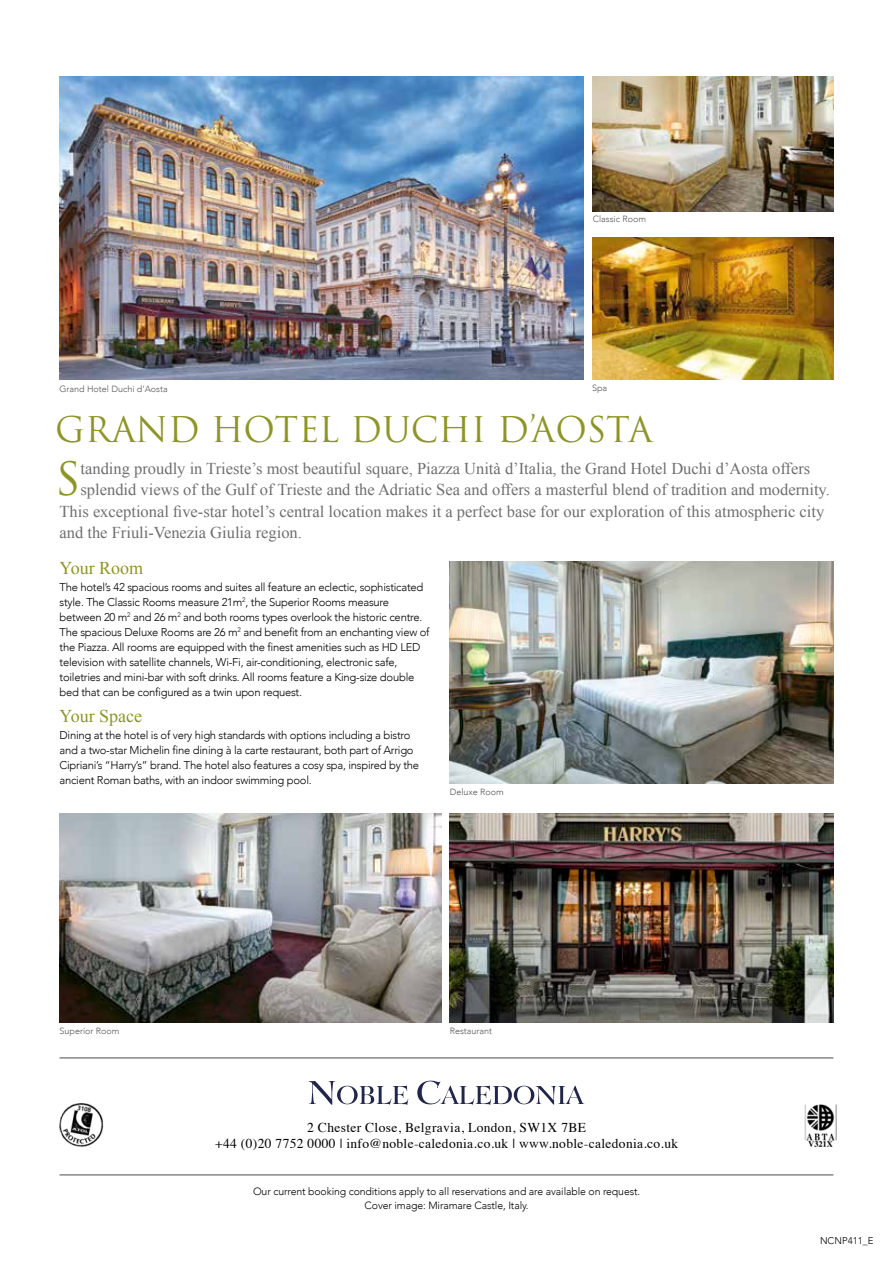
<style>
.page{position:relative;width:893px;height:1263px;background:#fff}
.page>*{position:absolute;margin:0;border:0;box-sizing:border-box;transform-origin:0 0}
.t1{font:44.7px "Trajan Pro 3";color:#8e9527}
.t2{font:34.5px "Trajan Pro 3";color:#8e9527}
.t3{font:18px "Times New Roman";color:#8e9527}
.t4{font:16.5px "Times New Roman";color:#706f6f}
.t5{font:13.5px/16.2px "Times";letter-spacing:.025em;color:#000;text-align:center}
.t6{font:300 11.25px/15px "Avenir";letter-spacing:-.02em;color:#000}
.t7{font:300 10.5px/13.5px "Avenir";letter-spacing:-.01em;color:#000;text-align:center}
.t8{font:300 9.75px "Avenir";color:#000}
.t9{font:300 9px "Avenir";color:#575756}
</style>
<div class="page">
<hr style="left:60px;top:1057px;width:773px;height:2px;background:#878787">
<hr style="left:60px;top:1174px;width:773px;height:1px;background:#878787">
<svg style="left:309px;top:1081px;width:99px;height:24px"></svg>
<svg style="left:417px;top:1081px;width:167px;height:24px"></svg>
<img style="left:59px;top:1103px;width:45px;height:44px">
<img style="left:804px;top:1104px;width:32px;height:44px">
<img style="left:450px;top:814px;width:383px;height:209px">
<img style="left:60px;top:814px;width:381px;height:209px">
<img style="left:592px;top:77px;width:241px;height:135px">
<img style="left:60px;top:77px;width:524px;height:303px">
<img style="left:592px;top:238px;width:241px;height:142px">
<img style="left:450px;top:561px;width:383px;height:222px">
<p class="t9" style="left:593px;top:213px;width:55px">Classic Room</p>
<p class="t9" style="left:60px;top:383px;width:110px">Grand Hotel Duchi d’Aosta</p>
<p class="t9" style="left:592px;top:382px;width:17px">Spa</p>
<h2 class="t2" style="left:55px;top:405px;width:599px">GRAND HOTEL DUCHI D’AOSTA</h2>
<h1 class="t1" style="left:55px;top:449px;width:27px">S</h1>
<h3 class="t4" style="left:81px;top:458px;width:731px">tanding proudly in Trieste’s most beautiful square, Piazza Unità d’Italia, the Grand Hotel Duchi d’Aosta offers</h3>
<h3 class="t4" style="left:81px;top:479px;width:751px">splendid views of the Gulf of Trieste and the Adriatic Sea and offers a masterful blend of tradition and modernity.</h3>
<h3 class="t4" style="left:60px;top:500px;width:766px">This exceptional five-star hotel’s central location makes it a perfect base for our exploration of this atmospheric city</h3>
<h3 class="t4" style="left:60px;top:521px;width:244px">and the Friuli-Venezia Giulia region.</h3>
<h3 class="t3" style="left:60px;top:556px;width:85px">Your Room</h3>
<p class="t6" style="left:60px;top:580px;width:371px">The hotel’s 42 spacious rooms and suites all feature an eclectic, sophisticated style. The Classic Rooms measure 21m<sup>2</sup>, the Superior Rooms measure between 20 m<sup>2</sup> and 26 m<sup>2</sup> and both rooms types overlook the historic centre.<br>The spacious Deluxe Rooms are 26 m<sup>2</sup> and benefit from an enchanting view of the Piazza. All rooms are equipped with the finest amenities such as HD LED television with satellite channels, Wi-Fi, air-conditioning, electronic safe, toiletries and mini-bar with soft drinks. All rooms feature a King-size double bed that can be configured as a twin upon request.</p>
<h3 class="t3" style="left:60px;top:704px;width:84px">Your Space</h3>
<p class="t6" style="left:60px;top:727px;width:361px">Dining at the hotel is of very high standards with options including a bistro and a two-star Michelin fine dining à la carte restaurant, both part of Arrigo Cipriani’s “Harry’s” brand. The hotel also features a cosy spa, inspired by the ancient Roman baths, with an indoor swimming pool.</p>
<p class="t9" style="left:450px;top:786px;width:56px">Deluxe Room</p>
<p class="t9" style="left:60px;top:1025px;width:62px">Superior Room</p>
<p class="t9" style="left:450px;top:1025px;width:44px">Restaurant</p>
<p class="t5" style="left:215px;top:1118px;width:465px">2 Chester Close, Belgravia, London, SW1X 7BE<br>+44 (0)20 7752 0000 | info@noble-caledonia.co.uk | www.noble-caledonia.co.uk</p>
<p class="t7" style="left:253px;top:1185px;width:389px">Our current booking conditions apply to all reservations and are available on request.<br>Cover image: Miramare Castle, Italy.</p>
<p class="t8" style="left:820px;top:1234px;width:55px">NCNP411_E</p>
</div>
